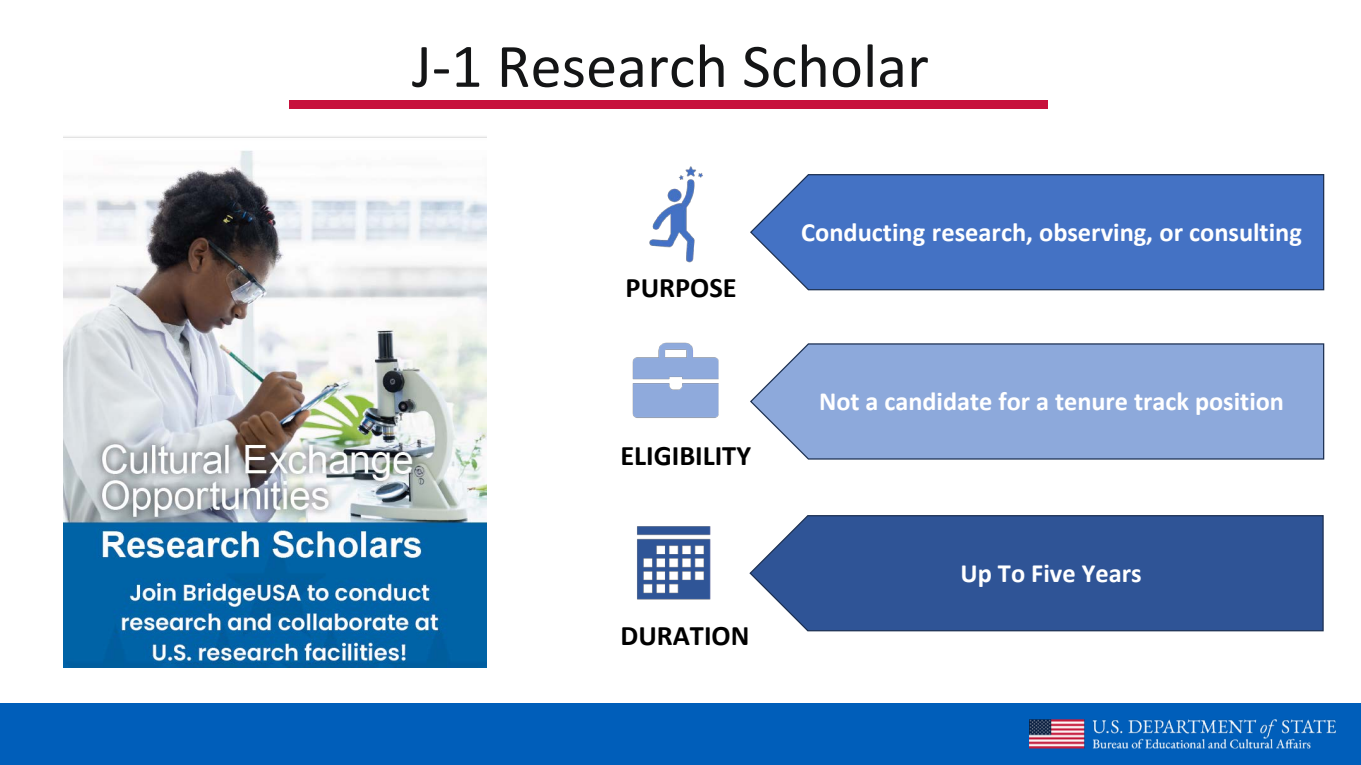
<style>
.page{position:relative;width:1361px;height:765px;background:#fff}
.page>*{position:absolute;margin:0;border:0;box-sizing:border-box;transform-origin:0 0}
.t1{font:62.38px "Calibri";color:#141516}
.t2{font:700 28.38px "Calibri";color:#000}
.t3{font:700 26.38px "Calibri";color:#fff}
.t4{font:700 26.25px "Calibri";color:#fff}
</style>
<div class="page">
<div style="left:0;top:704px;width:1360px;height:61px;background:#005eba"></div>
<img style="left:1029px;top:719px;width:306px;height:30px">
<svg style="left:750px;top:174px;width:574px;height:117px;background:#4d78c4"></svg>
<svg style="left:750px;top:343px;width:574px;height:117px;background:#91abda"></svg>
<svg style="left:749px;top:515px;width:574px;height:117px;background:#3a5d9a"></svg>
<img style="left:649px;top:166px;width:54px;height:97px">
<img style="left:637px;top:526px;width:74px;height:74px">
<img style="left:632px;top:342px;width:87px;height:76px">
<img style="left:63px;top:136px;width:423px;height:531px">
<div style="left:288px;top:100px;width:759px;height:9px;background:#c7113c"></div>
<p class="t1" style="left:412px;top:23px;width:518px">J-1 Research Scholar</p>
<p class="t2" style="left:625px;top:268px;width:113px">PURPOSE</p>
<p class="t2" style="left:620px;top:435px;width:132px">ELIGIBILITY</p>
<p class="t2" style="left:620px;top:616px;width:130px">DURATION</p>
<p class="t3" style="left:801px;top:214px;width:502px">Conducting research, observing, or consulting</p>
<p class="t4" style="left:819px;top:383px;width:466px">Not a candidate for a tenure track position</p>
<p class="t3" style="left:960px;top:555px;width:183px">Up To Five Years</p>
</div>
